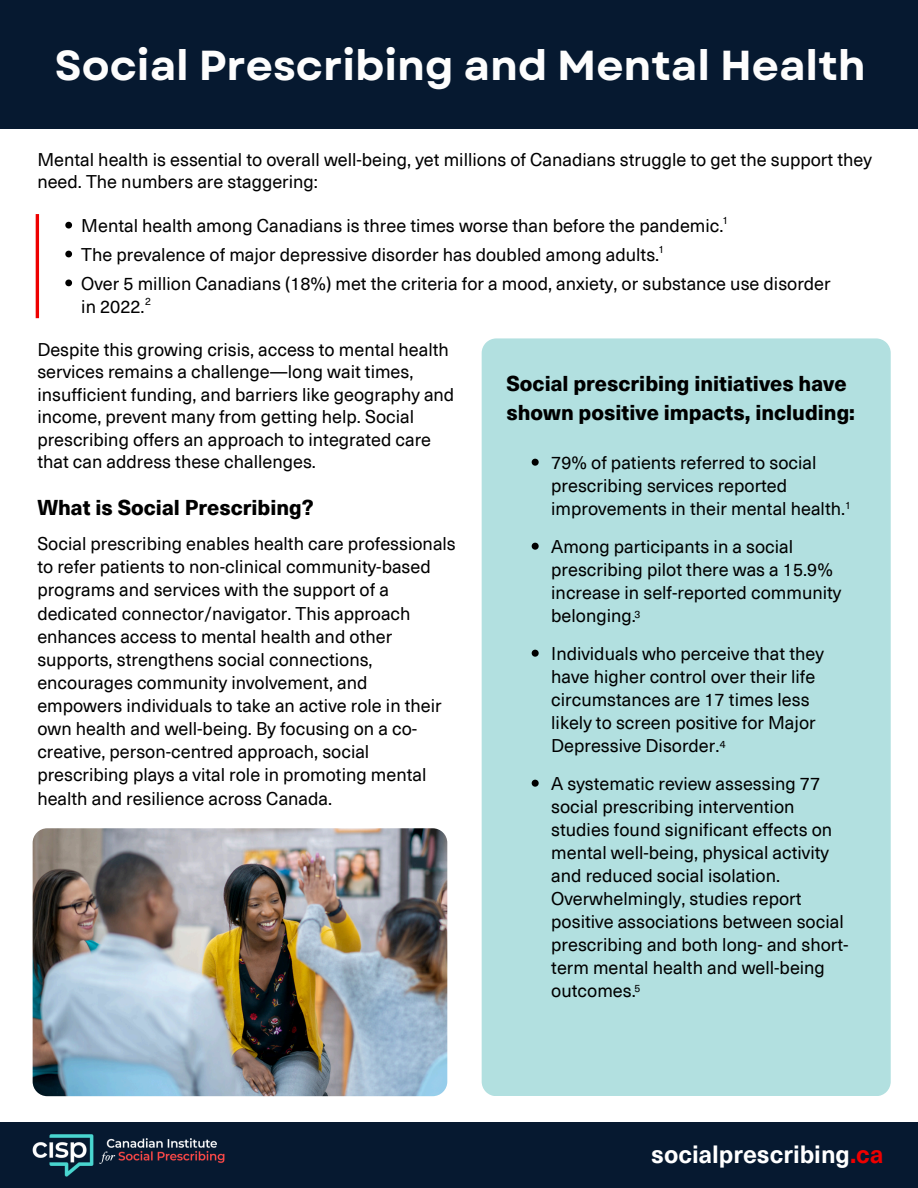
<style>
.page{position:relative;width:918px;height:1188px;background:#fff}
.page>*{position:absolute;margin:0;border:0;box-sizing:border-box;transform-origin:0 0}
.t1{font:700 41.85px "Garet";color:#fdfdfd}
.t2{font:700 24.45px "Neue Haas Unica Pro";color:#fff}
.t3{font:800 21px/29.2px "Neue Haas Unica Pro";color:#000}
.t4{font:18px/23px "Neue Haas Unica Pro";color:#000}
.t5{font:10.5px "Neue Haas Unica Pro";color:#000}
.s1{color:#e00}
</style>
<div class="page">
<div style="left:0;top:0;width:918px;height:128px;background:#061930"></div>
<img style="left:33px;top:828px;width:414px;height:268px;border-radius:15px">
<svg style="left:65px;top:222px;width:7px;height:7px"></svg>
<svg style="left:65px;top:251px;width:7px;height:6px"></svg>
<svg style="left:65px;top:280px;width:7px;height:6px"></svg>
<div style="left:482px;top:338px;width:409px;height:758px;background:#b2e0e0"></div>
<svg style="left:532px;top:459px;width:7px;height:7px"></svg>
<svg style="left:532px;top:543px;width:7px;height:7px"></svg>
<svg style="left:532px;top:650px;width:7px;height:7px"></svg>
<svg style="left:532px;top:780px;width:7px;height:7px"></svg>
<hr style="left:36px;top:214px;width:3px;height:104px;background:#e00">
<div style="left:0;top:1122px;width:918px;height:66px;background:#061930"></div>
<img style="left:33px;top:1134px;width:192px;height:43px">
<h1 class="t1" style="left:55px;top:35px;width:812px">Social Prescribing and Mental Health</h1>
<p class="t4" style="left:37px;top:147px;width:836px;line-height:22.5px">Mental health is essential to overall well-being, yet millions of Canadians struggle to get the support they need. The numbers are staggering:</p>
<p class="t4" style="left:81px;top:213px;width:644px">Mental health among Canadians is three times worse than before the pandemic.</p>
<p class="t4" style="left:81px;top:242px;width:580px">The prevalence of major depressive disorder has doubled among adults.</p>
<p class="t4" style="left:81px;top:271px;width:751px">Over 5 million Canadians (18%) met the criteria for a mood, anxiety, or substance use disorder in 2022.</p>
<p class="t5" style="left:723px;top:211px;width:7px">1</p>
<h3 class="t5" style="left:658px;top:241px;width:7px">1</h3>
<p class="t5" style="left:145px;top:292px;width:7px">2</p>
<p class="t4" style="left:37px;top:337px;width:418px;line-height:22.5px">Despite this growing crisis, access to mental health services remains a challenge—long wait times, insufficient funding, and barriers like geography and income, prevent many from getting help. Social prescribing offers an approach to integrated care that can address these challenges.</p>
<p class="t3" style="left:37px;top:491px;width:278px">What is Social Prescribing?</p>
<p class="t4" style="left:37px;top:531px;width:420px">Social prescribing enables health care professionals to refer patients to non-clinical community-based programs and services with the support of a dedicated connector/navigator. This approach enhances access to mental health and other supports, strengthens social connections, encourages community involvement, and empowers individuals to take an active role in their own health and well-being. By focusing on a co&shy;creative, person-centred approach, social prescribing plays a vital role in promoting mental health and resilience across Canada.</p>
<p class="t3" style="left:506px;top:367px;width:350px">Social prescribing initiatives have shown positive impacts, including:</p>
<h4 class="t4" style="left:551px;top:450px;width:295px">79% of patients referred to social prescribing services reported improvements in their mental health.</h4>
<p class="t4" style="left:551px;top:534px;width:292px">Among participants in a social prescribing pilot there was a 15.9% increase in self-reported community belonging.</p>
<h3 class="t4" style="left:551px;top:641px;width:274px">Individuals who perceive that they have higher control over their life circumstances are 17 times less likely to screen positive for Major<br>Depressive Disorder.</h3>
<p class="t4" style="left:551px;top:771px;width:299px">A systematic review assessing 77 social prescribing intervention studies found significant effects on mental well-being, physical activity and reduced social isolation.<br>Overwhelmingly, studies report positive associations between social prescribing and both long- and short&shy;term mental health and well-being outcomes.</p>
<p class="t5" style="left:845px;top:497px;width:7px">1</p>
<p class="t5" style="left:634px;top:606px;width:7px">3</p>
<p class="t5" style="left:720px;top:736px;width:7px">4</p>
<p class="t5" style="left:634px;top:980px;width:7px">5</p>
<p class="t2" style="left:651px;top:1135px;width:234px">socialprescribing<span class="s1">.ca</span></p>
</div>
